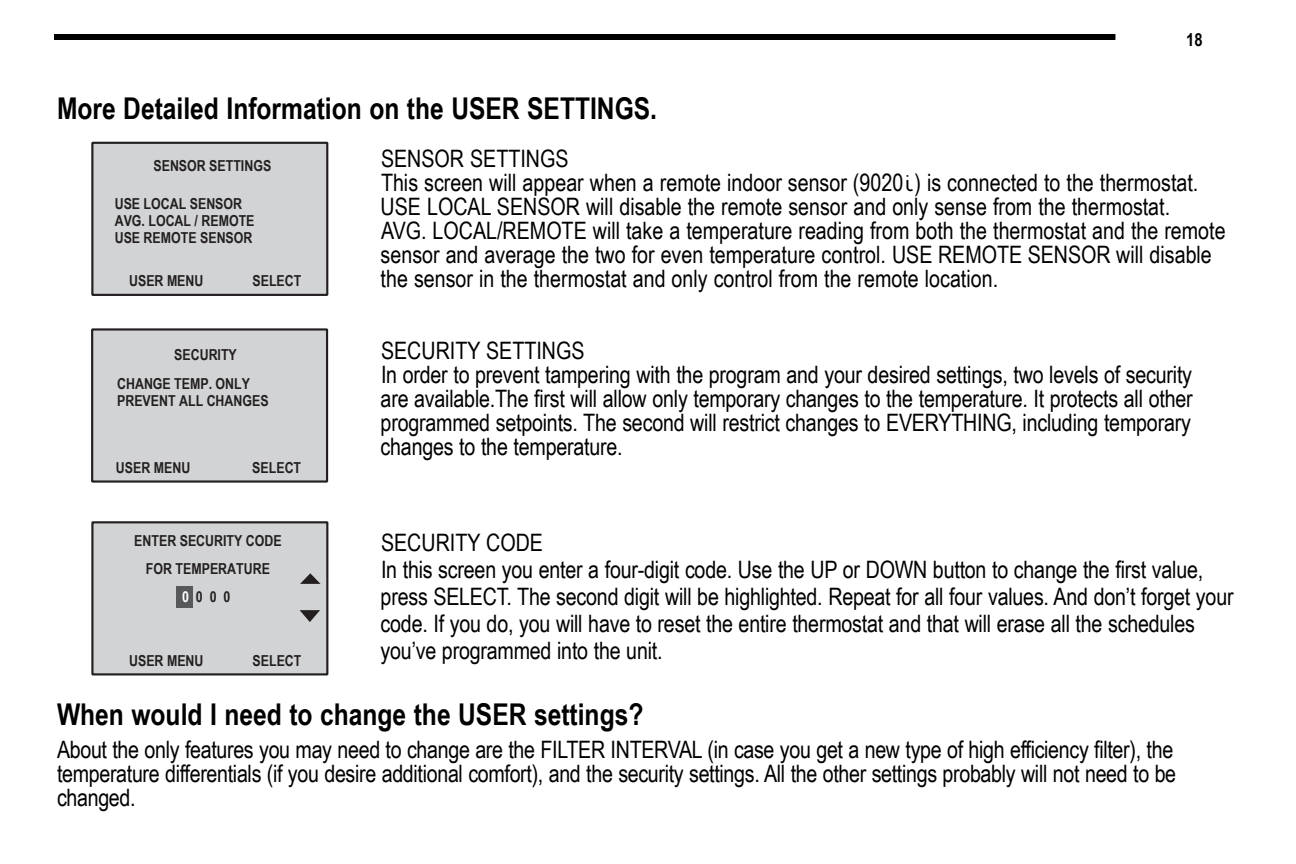
<style>
.page{position:relative;width:1296px;height:864px;background:#fff}
.page>*{position:absolute;margin:0;border:0;box-sizing:border-box;transform-origin:0 0}
.t1{font:700 30px "Arial Narrow";color:#000}
.t2{font:24px/24px "Arial Narrow";letter-spacing:-.01em;color:#000}
.t3{font:700 18px "Arial Narrow";color:#000}
.t4{font:700 15px/17.4px "Arial Narrow";color:#231f20}
.s1{font-family:"Platelet"}
.s2{color:#fff}
</style>
<div class="page">
<div style="left:54px;top:34px;width:1061px;height:6px;background:#000"></div>
<div style="left:91px;top:328px;width:237px;height:155px;background:#d1d3d4;border:2px solid #231f20"></div>
<div style="left:89px;top:518px;width:243px;height:162px;background:linear-gradient(to right,#fff,#fff)"></div>
<div style="left:91px;top:521px;width:237px;height:154px;background:#d1d3d4;border:2px solid #231f20"></div>
<svg style="left:300px;top:610px;width:20px;height:12px"></svg>
<div style="left:176px;top:586px;width:17px;height:22px;background:#58595b"></div>
<svg style="left:300px;top:573px;width:21px;height:11px"></svg>
<div style="left:89px;top:140px;width:243px;height:162px;background:linear-gradient(to right,#fff,#fff)"></div>
<div style="left:91px;top:142px;width:237px;height:154px;background:#d1d3d4;border:2px solid #231f20"></div>
<p class="t3" style="left:1186px;top:29px;width:18px">18</p>
<p class="t1" style="left:57px;top:91px;width:602px">More Detailed Information on the USER SETTINGS.</p>
<p class="t2" style="left:381px;top:147px;width:847px">SENSOR SETTINGS<br>This screen will appear when a remote indoor sensor (9020<span class="s1">i</span>) is connected to the thermostat.<br>USE LOCAL SENSOR will disable the remote sensor and only sense from the thermostat.<br>AVG. LOCAL/REMOTE will take a temperature reading from both the thermostat and the remote sensor and average the two for even temperature control. USE REMOTE SENSOR will disable the sensor in the thermostat and only control from the remote location.</p>
<p class="t4" style="left:153px;top:157px;width:119px">SENSOR SETTINGS</p>
<p class="t4" style="left:115px;top:195px;width:141px">USE LOCAL SENSOR<br>AVG. LOCAL / REMOTE<br>USE REMOTE SENSOR</p>
<p class="t4" style="left:129px;top:272px;width:76px">USER MENU</p>
<p class="t4" style="left:253px;top:272px;width:50px">SELECT</p>
<p class="t4" style="left:174px;top:346px;width:64px">SECURITY</p>
<p class="t4" style="left:117px;top:374px;width:153px">CHANGE TEMP. ONLY<br>PREVENT ALL CHANGES</p>
<p class="t4" style="left:116px;top:459px;width:76px">USER MENU</p>
<p class="t4" style="left:252px;top:459px;width:50px">SELECT</p>
<p class="t2" style="left:381px;top:339px;width:814px">SECURITY SETTINGS<br>In order to prevent tampering with the program and your desired settings, two levels of security are available.The first will allow only temporary changes to the temperature. It protects all other programmed setpoints. The second will restrict changes to EVERYTHING, including temporary changes to the temperature.</p>
<p class="t2" style="left:381px;top:529px;width:854px;line-height:27px">SECURITY CODE<br>In this screen you enter a four-digit code. Use the UP or DOWN button to change the first value, press SELECT. The second digit will be highlighted. Repeat for all four values. And don’t forget your code. If you do, you will have to reset the entire thermostat and that will erase all the schedules you’ve programmed into the unit.</p>
<p class="t1" style="left:57px;top:697px;width:588px">When would I need to change the USER settings?</p>
<p class="t2" style="left:57px;top:738px;width:1121px;text-align:justify">About the only features you may need to change are the FILTER INTERVAL (in case you get a new type of high efficiency filter), the temperature differentials (if you desire additional comfort), and the security settings. All the other settings probably will not need to be changed.</p>
<p class="t4" style="left:134px;top:527px;width:149px;line-height:28.2px;text-align:center">ENTER SECURITY CODE<br>FOR TEMPERATURE<br><span class="s2">0</span> 0 0 0</p>
<p class="t4" style="left:129px;top:651px;width:76px">USER MENU</p>
<p class="t4" style="left:253px;top:652px;width:50px">SELECT</p>
</div>
